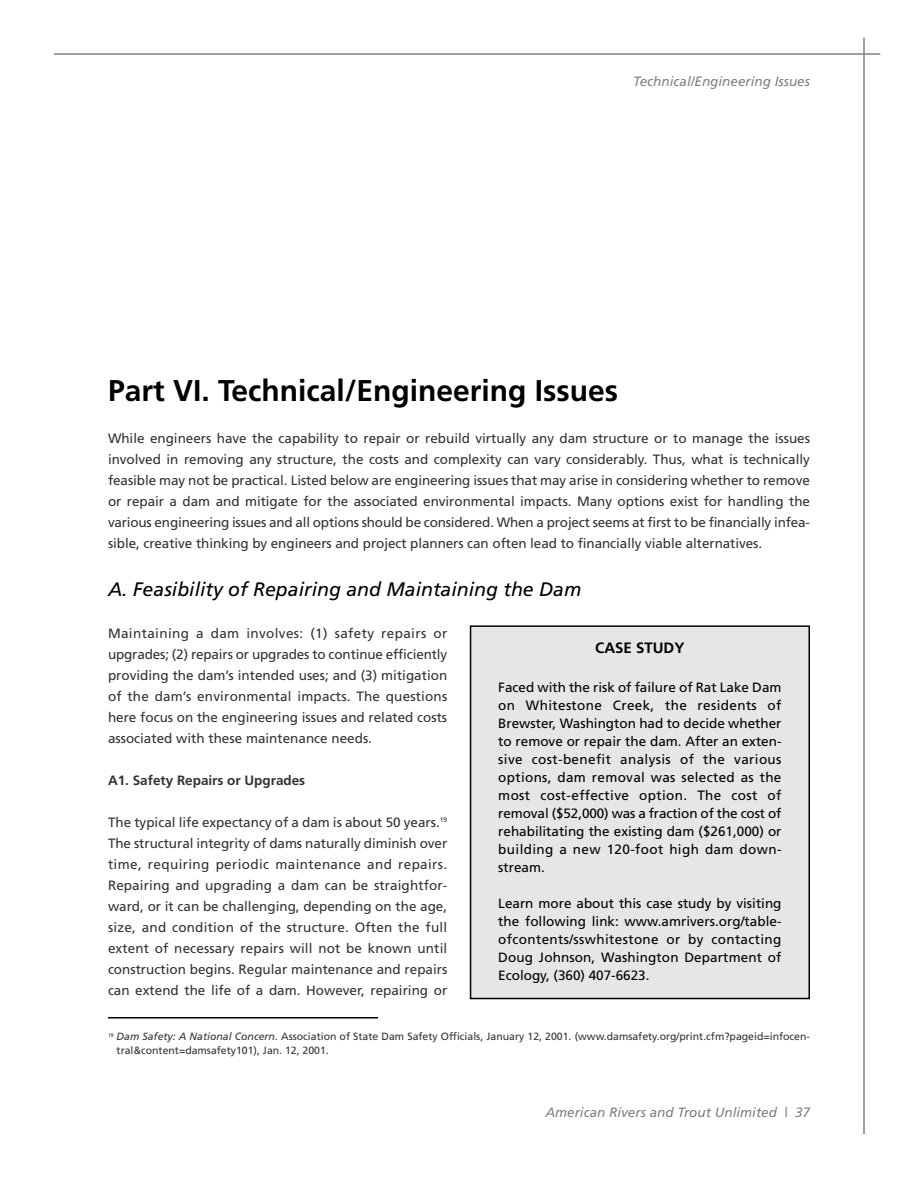
<style>
.page{position:relative;width:918px;height:1188px;background:#fff}
.page>*{position:absolute;margin:0;border:0;box-sizing:border-box;transform-origin:0 0}
.t1{font:700 30px "Frutiger";color:#000}
.t2{font:italic 19.5px "Frutiger";color:#000}
.t3{font:700 15px "Frutiger";color:#000}
.t4{font:13.5px/21px "Frutiger";color:#333;text-align:justify}
.t5{font:13.5px/18px "Frutiger";letter-spacing:.01em;color:#000;text-align:justify}
.t6{font:italic 13.5px "Frutiger";color:#808080}
.t7{font:700 13.5px "Frutiger";color:#333}
.t8{font:10.5px/13.5px "Frutiger";color:#333}
.s1{font-style:italic}
</style>
<div class="page">
<hr style="left:863px;top:38px;width:2px;height:1096px;background:#808080">
<hr style="left:54px;top:53px;width:826px;height:2px;background:#808080">
<svg style="left:108px;top:625px;width:702px;height:394px"></svg>
<p class="t6" style="left:633px;top:76px;width:178px">Technical/Engineering Issues</p>
<h1 class="t1" style="left:108px;top:378px;width:512px">Part VI. Technical/Engineering Issues</h1>
<p class="t4" style="left:108px;top:428px;width:704px">While engineers have the capability to repair or rebuild virtually any dam structure or to manage the issues involved in removing any structure, the costs and complexity can vary considerably. Thus, what is technically feasible may not be practical. Listed below are engineering issues that may arise in considering whether to remove or repair a dam and mitigate for the associated environmental impacts. Many options exist for handling the various engineering issues and all options should be considered. When a project seems at first to be financially infea&shy;sible, creative thinking by engineers and project planners can often lead to financially viable alternatives.</p>
<h2 class="t2" style="left:108px;top:581px;width:475px">A. Feasibility of Repairing and Maintaining the Dam</h2>
<p class="t4" style="left:108px;top:623px;width:341px">Maintaining a dam involves: (1) safety repairs or upgrades; (2) repairs or upgrades to continue efficiently providing the dam’s intended uses; and (3) mitigation of the dam’s environmental impacts. The questions here focus on the engineering issues and related costs associated with these maintenance needs.</p>
<p class="t7" style="left:108px;top:774px;width:199px">A1. Safety Repairs or Upgrades</p>
<p class="t4" style="left:108px;top:812px;width:341px">The typical life expectancy of a dam is about 50 years.<sup>19<br></sup>The structural integrity of dams naturally diminish over time, requiring periodic maintenance and repairs.<br>Repairing and upgrading a dam can be straightfor&shy;ward, or it can be challenging, depending on the age, size, and condition of the structure. Often the full extent of necessary repairs will not be known until construction begins. Regular maintenance and repairs can extend the life of a dam. However, repairing or</p>
<p class="t3" style="left:595px;top:642px;width:91px">CASE STUDY</p>
<p class="t5" style="left:498px;top:679px;width:285px">Faced with the risk of failure of Rat Lake Dam on Whitestone Creek, the residents of Brewster, Washington had to decide whether to remove or repair the dam. After an exten&shy;sive cost-benefit analysis of the various options, dam removal was selected as the most cost-effective option. The cost of removal ($52,000) was a fraction of the cost of rehabilitating the existing dam ($261,000) or building a new 120-foot high dam down&shy;stream.</p>
<p class="t5" style="left:498px;top:895px;width:285px">Learn more about this case study by visiting the following link: www.amrivers.org/table&shy;ofcontents/sswhitestone or by contacting Doug Johnson, Washington Department of Ecology, (360) 407-6623.</p>
<p class="t8" style="left:117px;top:1031px;width:695px;text-indent:-9px"><sup>19</sup> <span class="s1">Dam Safety: A National Concern.</span> Association of State Dam Safety Officials, January 12, 2001. (www.damsafety.org/print.cfm?pageid=infocen&shy;tral&amp;content=damsafety101), Jan. 12, 2001.</p>
<p class="t6" style="left:545px;top:1107px;width:266px">American Rivers and Trout Unlimited | 37</p>
</div>
